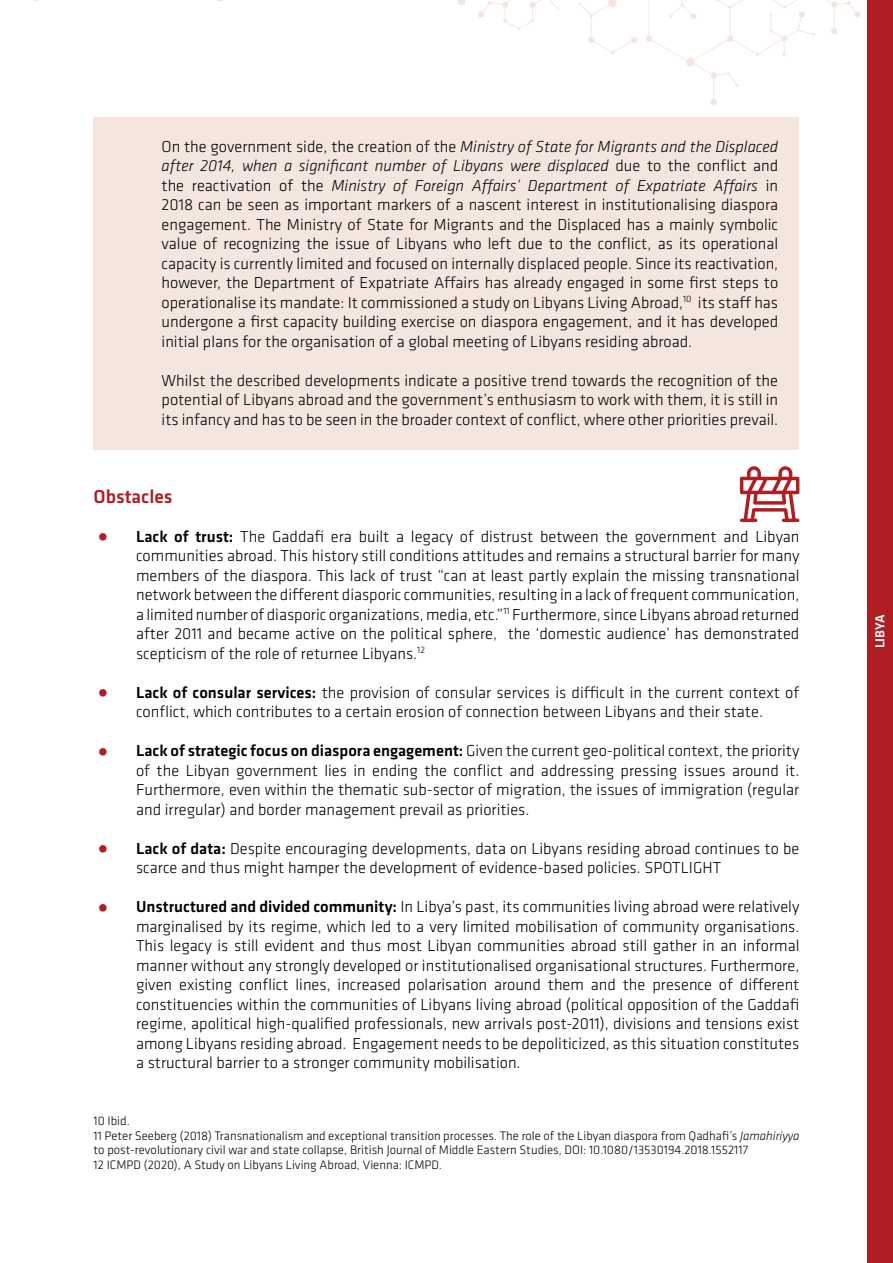
<style>
.page{position:relative;width:893px;height:1263px;background:#fff}
.page>*{position:absolute;margin:0;border:0;box-sizing:border-box;transform-origin:0 0}
.t1{font:500 19.5px "Klavika";color:#af1e23}
.t2{font:300 16.5px/19.5px "Klavika";color:#000;text-align:justify}
.t3{font:500 13.5px "Klavika";letter-spacing:-.01em;color:#fff}
.t4{font:300 12.75px/15.6px "Klavika";color:#000}
.s1{font-style:italic}
.s2{color:#af1e23}
.s3{font-weight:500}
</style>
<div class="page">
<div style="left:867px;top:0;width:26px;height:1263px;background:#af1e23"></div>
<svg style="left:578px;top:0;width:59px;height:55px"></svg>
<svg style="left:457px;top:0;width:102px;height:30px"></svg>
<svg style="left:646px;top:0;width:215px;height:105px"></svg>
<div style="left:94px;top:118px;width:705px;height:254px;background:#f4e5de"></div>
<div style="left:94px;top:352px;width:705px;height:98px;background:#f4e5de"></div>
<svg style="left:740px;top:466px;width:59px;height:56px"></svg>
<p class="t2" style="left:162px;top:136px;width:618px">On the government side, the creation of the <span class="s1">Ministry of State for Migrants and the Displaced after 2014, when a significant number of Libyans were displaced</span> due to the conflict and the reactivation of the <span class="s1">Ministry of Foreign Affairs’ Department of Expatriate Affairs</span> in 2018 can be seen as important markers of a nascent interest in institutionalising diaspora engagement. The Ministry of State for Migrants and the Displaced has a mainly symbolic value of recognizing the issue of Libyans who left due to the conflict, as its operational capacity is currently limited and focused on internally displaced people. Since its reactivation, however, the Department of Expatriate Affairs has already engaged in some first steps to operationalise its mandate: It commissioned a study on Libyans Living Abroad,<sup>10</sup> its staff has undergone a first capacity building exercise on diaspora engagement, and it has developed initial plans for the organisation of a global meeting of Libyans residing abroad.</p>
<p class="t2" style="left:162px;top:370px;width:618px">Whilst the described developments indicate a positive trend towards the recognition of the potential of Libyans abroad and the government’s enthusiasm to work with them, it is still in its infancy and has to be seen in the broader context of conflict, where other priorities prevail.</p>
<p class="t1" style="left:94px;top:483px;width:81px">Obstacles</p>
<p class="t2" style="left:136px;top:526px;width:665px;text-indent:-43px"><span class="s2">•</span> <span class="s3">Lack of trust:</span> The Gaddafi era built a legacy of distrust between the government and Libyan communities abroad. This history still conditions attitudes and remains a structural barrier for many members of the diaspora. This lack of trust “can at least partly explain the missing transnational network between the different diasporic communities, resulting in a lack of frequent communication, a limited number of diasporic organizations, media, etc.”<sup>11</sup> Furthermore, since Libyans abroad returned after 2011 and became active on the political sphere, the ‘domestic audience’ has demonstrated scepticism of the role of returnee Libyans.<sup>12</sup></p>
<p class="t2" style="left:94px;top:682px;width:707px;text-align:center"><span class="s2">•</span> <span class="s3">Lack of consular services:</span> the provision of consular services is difficult in the current context of conflict, which contributes to a certain erosion of connection between Libyans and their state.</p>
<p class="t2" style="left:136px;top:741px;width:665px;text-indent:-43px"><span class="s2">•</span> <span class="s3">Lack of strategic focus on diaspora engagement:</span> Given the current geo-political context, the priority of the Libyan government lies in ending the conflict and addressing pressing issues around it.<br>Furthermore, even within the thematic sub-sector of migration, the issues of immigration (regular and irregular) and border management prevail as priorities.</p>
<p class="t2" style="left:136px;top:838px;width:665px;text-indent:-43px"><span class="s2">•</span> <span class="s3">Lack of data:</span> Despite encouraging developments, data on Libyans residing abroad continues to be scarce and thus might hamper the development of evidence-based policies. SPOTLIGHT</p>
<p class="t2" style="left:136px;top:897px;width:665px;text-indent:-43px"><span class="s2">•</span> <span class="s3">Unstructured and divided community:</span> In Libya’s past, its communities living abroad were relatively marginalised by its regime, which led to a very limited mobilisation of community organisations.<br>This legacy is still evident and thus most Libyan communities abroad still gather in an informal manner without any strongly developed or institutionalised organisational structures. Furthermore, given existing conflict lines, increased polarisation around them and the presence of different constituencies within the communities of Libyans living abroad (political opposition of the Gaddafi regime, apolitical high-qualified professionals, new arrivals post-2011), divisions and tensions exist among Libyans residing abroad. Engagement needs to be depoliticized, as this situation constitutes a structural barrier to a stronger community mobilisation.</p>
<p class="t4" style="left:94px;top:1112px;width:707px">10 Ibid.<br>11 Peter Seeberg (2018) Transnationalism and exceptional transition processes. The role of the Libyan diaspora from Qadhafi’s <span class="s1">Jamahiriyya</span></p>
<p class="t4" style="left:94px;top:1142px;width:656px">to post-revolutionary civil war and state collapse, British Journal of Middle Eastern Studies, DOI: 10.1080/13530194.2018.1552117<br>12 ICMPD (2020), A Study on Libyans Living Abroad, Vienna: ICMPD.</p>
<p class="t3" style="left:871px;top:648px;width:35px;rotate:-90deg">LIBYA</p>
</div>
